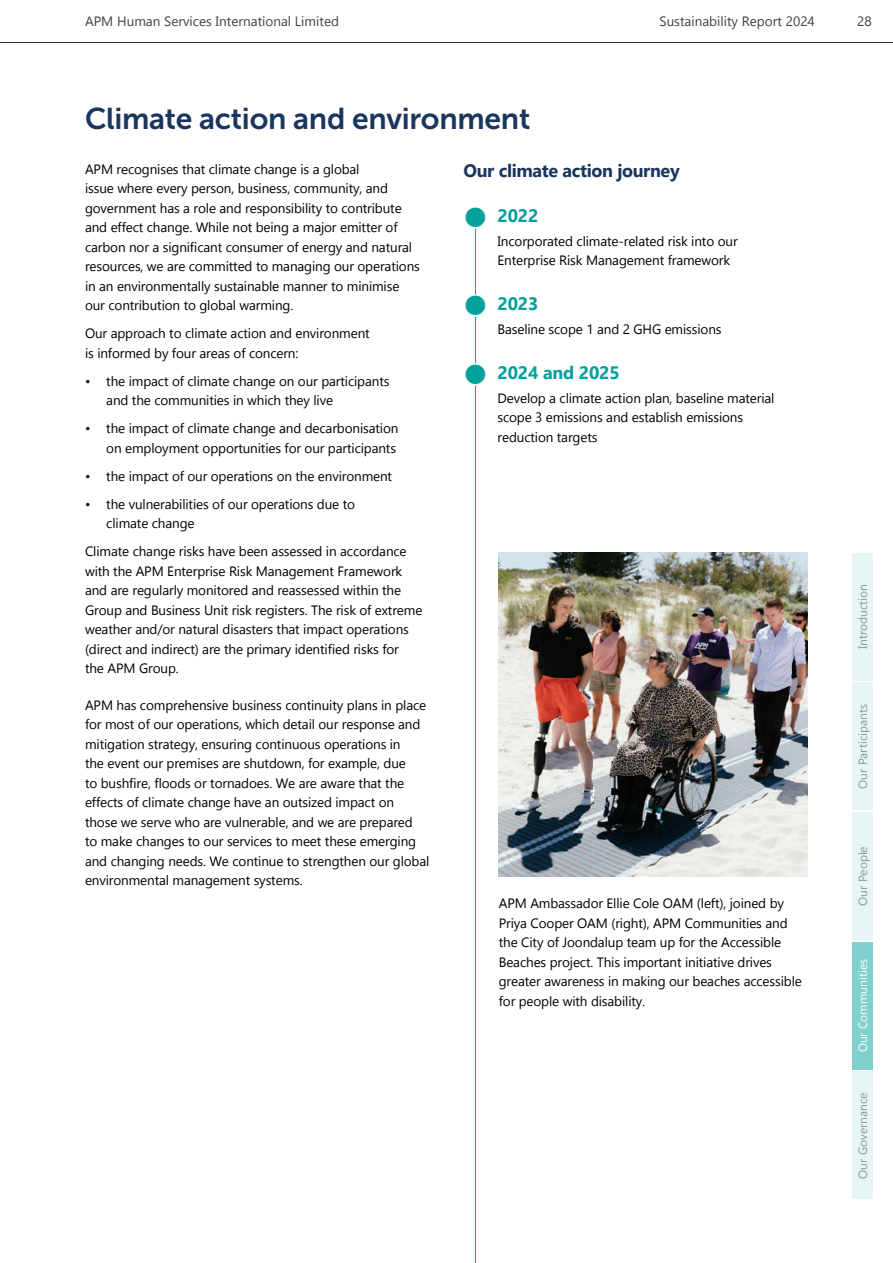
<style>
.page{position:relative;width:893px;height:1263px;background:#fff}
.page>*{position:absolute;margin:0;border:0;box-sizing:border-box;transform-origin:0 0}
.t1{font:30px "Museo Sans 700";letter-spacing:-.01em;color:#1b365d}
.t2{font:700 18px "Gadugi";letter-spacing:-.02em;color:#1b365d}
.t3{font:700 18px "Gadugi";letter-spacing:-.01em;color:#00a19b}
.t4{font:13.5px/19.5px "Gadugi";letter-spacing:-.01em;color:#000}
.t5{font:13.5px "Gadugi";color:#414042}
.t6{font:12px "Gadugi";color:#939598}
.t7{font:12px "Gadugi";color:#fff}
</style>
<div class="page">
<hr style="left:0;top:42px;width:893px;height:1px;background:#202a44">
<div style="left:853px;top:1071px;width:20px;height:128px;background:#e6f6f5"></div>
<div style="left:853px;top:812px;width:20px;height:128px;background:#e6f6f5"></div>
<div style="left:853px;top:553px;width:20px;height:127px;background:#e6f6f5"></div>
<div style="left:853px;top:682px;width:20px;height:128px;background:#e6f6f5"></div>
<div style="left:853px;top:942px;width:20px;height:127px;background:#80d0cd"></div>
<hr style="left:475px;top:219px;width:1px;height:1044px;background:#00a19b">
<img style="left:499px;top:553px;width:309px;height:323px">
<svg style="left:476px;top:296px;width:1px;height:20px"></svg>
<svg style="left:476px;top:364px;width:1px;height:21px"></svg>
<p class="t5" style="left:85px;top:13px;width:255px">APM Human Services International Limited</p>
<p class="t5" style="left:659px;top:13px;width:157px">Sustainability Report 2024</p>
<p class="t5" style="left:857px;top:13px;width:16px">28</p>
<h1 class="t1" style="left:85px;top:102px;width:447px">Climate action and environment</h1>
<p class="t4" style="left:85px;top:159px;width:336px">APM recognises that climate change is a global<br>issue where every person, business, community, and government has a role and responsibility to contribute and effect change. While not being a major emitter of carbon nor a significant consumer of energy and natural resources, we are committed to managing our operations in an environmentally sustainable manner to minimise our contribution to global warming.</p>
<p class="t4" style="left:85px;top:324px;width:286px">Our approach to climate action and environment is informed by four areas of concern:</p>
<p class="t4" style="left:106px;top:371px;width:285px;text-indent:-21px">• the impact of climate change on our participants and the communities in which they live</p>
<p class="t4" style="left:85px;top:419px;width:315px;text-align:right">• the impact of climate change and decarbonisation on employment opportunities for our participants</p>
<p class="t4" style="left:85px;top:466px;width:309px">• the impact of our operations on the environment</p>
<p class="t4" style="left:106px;top:494px;width:250px;text-indent:-21px">• the vulnerabilities of our operations due to climate change</p>
<p class="t4" style="left:85px;top:542px;width:339px">Climate change risks have been assessed in accordance with the APM Enterprise Risk Management Framework and are regularly monitored and reassessed within the Group and Business Unit risk registers. The risk of extreme weather and/or natural disasters that impact operations (direct and indirect) are the primary identified risks for<br>the APM Group.</p>
<p class="t4" style="left:85px;top:695px;width:346px">APM has comprehensive business continuity plans in place for most of our operations, which detail our response and mitigation strategy, ensuring continuous operations in<br>the event our premises are shutdown, for example, due<br>to bushfire, floods or tornadoes. We are aware that the effects of climate change have an outsized impact on those we serve who are vulnerable, and we are prepared<br>to make changes to our services to meet these emerging and changing needs. We continue to strengthen our global environmental management systems.</p>
<h2 class="t2" style="left:463px;top:160px;width:218px">Our climate action journey</h2>
<h2 class="t3" style="left:497px;top:205px;width:42px">2022</h2>
<p class="t4" style="left:497px;top:231px;width:242px">Incorporated climate-related risk into our<br>Enterprise Risk Management framework</p>
<h2 class="t3" style="left:497px;top:293px;width:42px">2023</h2>
<p class="t4" style="left:497px;top:319px;width:226px">Baseline scope 1 and 2 GHG emissions</p>
<h2 class="t3" style="left:497px;top:362px;width:124px">2024 and 2025</h2>
<p class="t4" style="left:497px;top:388px;width:279px">Develop a climate action plan, baseline material scope 3 emissions and establish emissions reduction targets</p>
<p class="t4" style="left:499px;top:893px;width:305px">APM Ambassador Ellie Cole OAM (left), joined by Priya Cooper OAM (right), APM Communities and the City of Joondalup team up for the Accessible Beaches project. This important initiative drives greater awareness in making our beaches accessible for people with disability.</p>
<p class="t6" style="left:856px;top:649px;width:67px;rotate:-90deg">Introduction</p>
<p class="t6" style="left:856px;top:789px;width:86px;rotate:-90deg">Our Participants</p>
<p class="t6" style="left:856px;top:906px;width:61px;rotate:-90deg">Our People</p>
<p class="t7" style="left:856px;top:1052px;width:95px;rotate:-90deg">Our Communities</p>
<p class="t6" style="left:856px;top:1178px;width:88px;rotate:-90deg">Our Governance</p>
</div>
